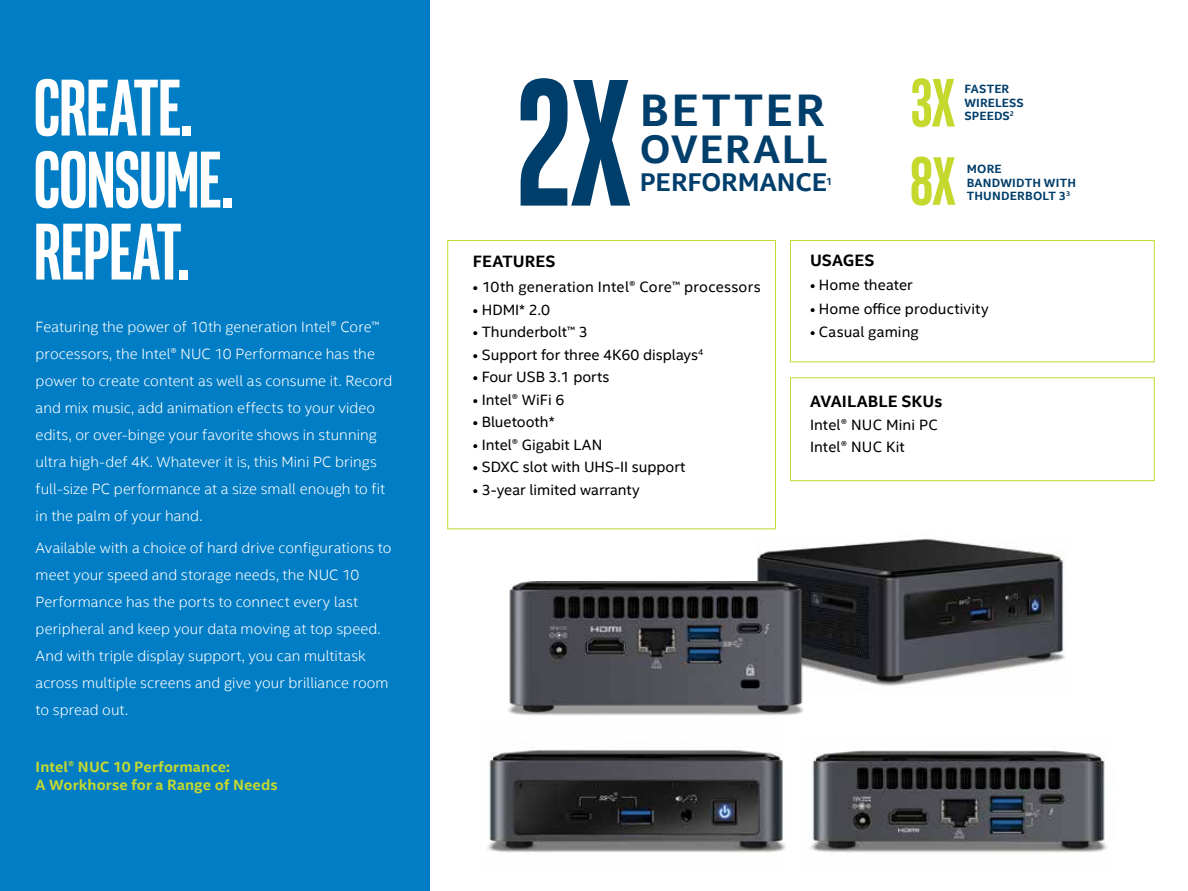
<style>
.page{position:relative;width:1188px;height:891px;background:#fff}
.page>*{position:absolute;margin:0;border:0;box-sizing:border-box;transform-origin:0 0}
.t1{font:700 81px/72px "Intel Clear Pro";letter-spacing:-.01em;color:#fff}
.t2{font:700 69px/78.3px "Intel Clear Pro";color:#c4d82e}
.t3{font:700 45.75px "Intel Clear";letter-spacing:.065em;color:#003e6b}
.t4{font:700 40.05px "Intel Clear";letter-spacing:.04em;color:#003e6b}
.t5{font:700 25.65px "Intel Clear";color:#003e6b}
.t6{font:700 16.5px "Intel Clear";letter-spacing:.005em;color:#000}
.t7{font:300 15px/27px "Intel Clear";letter-spacing:.005em;color:#fff}
.t8{font:15px/22.5px "Intel Clear";color:#000}
.t9{font:700 15px/18px "Intel Clear";letter-spacing:.01em;color:#c4d82e}
.t10{font:15px "Intel Clear";letter-spacing:.02em;color:#000}
.t11{font:700 12px/13.5px "Intel Clear";letter-spacing:.02em;color:#003e6b}
.t12{font:700 10.5px "Intel Clear";color:#003e6b}
</style>
<div class="page">
<div style="left:447px;top:240px;width:329px;height:289px;border:1px solid #c4d82e"></div>
<div style="left:790px;top:377px;width:365px;height:104px;border:1px solid #c4d82e"></div>
<div style="left:790px;top:240px;width:365px;height:122px;border:1px solid #c4d82e"></div>
<div style="left:0;top:0;width:429px;height:891px;background:#007dc5"></div>
<img style="left:757px;top:538px;width:309px;height:148px">
<img style="left:508px;top:581px;width:303px;height:134px">
<img style="left:810px;top:750px;width:298px;height:103px">
<img style="left:487px;top:750px;width:299px;height:103px">
<svg style="left:521px;top:78px;width:109px;height:128px"></svg>
<h1 class="t1" style="left:34px;top:69px;width:201px">CREATE.<br>CONSUME.<br>REPEAT.</h1>
<p class="t7" style="left:36px;top:313px;width:358px">Featuring the power of 10th generation Intel® Core™ processors, the Intel® NUC 10 Performance has the power to create content as well as consume it. Record and mix music, add animation effects to your video edits, or over-binge your favorite shows in stunning ultra high-def 4K. Whatever it is, this Mini PC brings full-size PC performance at a size small enough to fit in the palm of your hand.</p>
<p class="t7" style="left:36px;top:534px;width:357px">Available with a choice of hard drive configurations to meet your speed and storage needs, the NUC 10<br>Performance has the ports to connect every last peripheral and keep your data moving at top speed.<br>And with triple display support, you can multitask across multiple screens and give your brilliance room to spread out.</p>
<p class="t9" style="left:36px;top:757px;width:244px">Intel® NUC 10 Performance:<br>A Workhorse for a Range of Needs</p>
<h3 class="t3" style="left:640px;top:78px;width:186px">BETTER</h3>
<h3 class="t4" style="left:640px;top:121px;width:189px">OVERALL</h3>
<h3 class="t5" style="left:640px;top:165px;width:189px">PERFORMANCE</h3>
<p class="t12" style="left:826px;top:174px;width:8px">1</p>
<h2 class="t2" style="left:910px;top:61px;width:47px">3X<br>8X</h2>
<p class="t11" style="left:965px;top:82px;width:61px">FASTER<br>WIRELESS<br>SPEEDS<sup>2</sup></p>
<p class="t11" style="left:967px;top:162px;width:111px">MORE<br>BANDWIDTH WITH<br>THUNDERBOLT 3<sup>3</sup></p>
<p class="t6" style="left:473px;top:250px;width:84px">FEATURES</p>
<p class="t10" style="left:473px;top:277px;width:289px">• 10th generation Intel® Core™ processors</p>
<p class="t8" style="left:473px;top:298px;width:79px">• HDMI* 2.0</p>
<p class="t8" style="left:473px;top:320px;width:116px">• Thunderbolt™ 3</p>
<p class="t8" style="left:473px;top:343px;width:232px">• Support for three 4K60 displays<sup>4</sup></p>
<p class="t8" style="left:473px;top:365px;width:138px">• Four USB 3.1 ports</p>
<p class="t8" style="left:473px;top:388px;width:93px">• Intel® WiFi 6</p>
<p class="t8" style="left:473px;top:410px;width:83px">• Bluetooth*</p>
<p class="t8" style="left:473px;top:433px;width:131px">• Intel® Gigabit LAN</p>
<p class="t8" style="left:473px;top:455px;width:214px">• SDXC slot with UHS-II support</p>
<p class="t8" style="left:473px;top:478px;width:168px">• 3-year limited warranty</p>
<p class="t6" style="left:810px;top:249px;width:66px">USAGES</p>
<p class="t8" style="left:810px;top:273px;width:104px">• Home theater</p>
<p class="t8" style="left:810px;top:297px;width:180px">• Home office productivity</p>
<p class="t8" style="left:810px;top:320px;width:110px">• Casual gaming</p>
<p class="t6" style="left:810px;top:390px;width:134px">AVAILABLE SKUs</p>
<p class="t8" style="left:810px;top:413px;width:130px">Intel® NUC Mini PC<br>Intel® NUC Kit</p>
</div>
